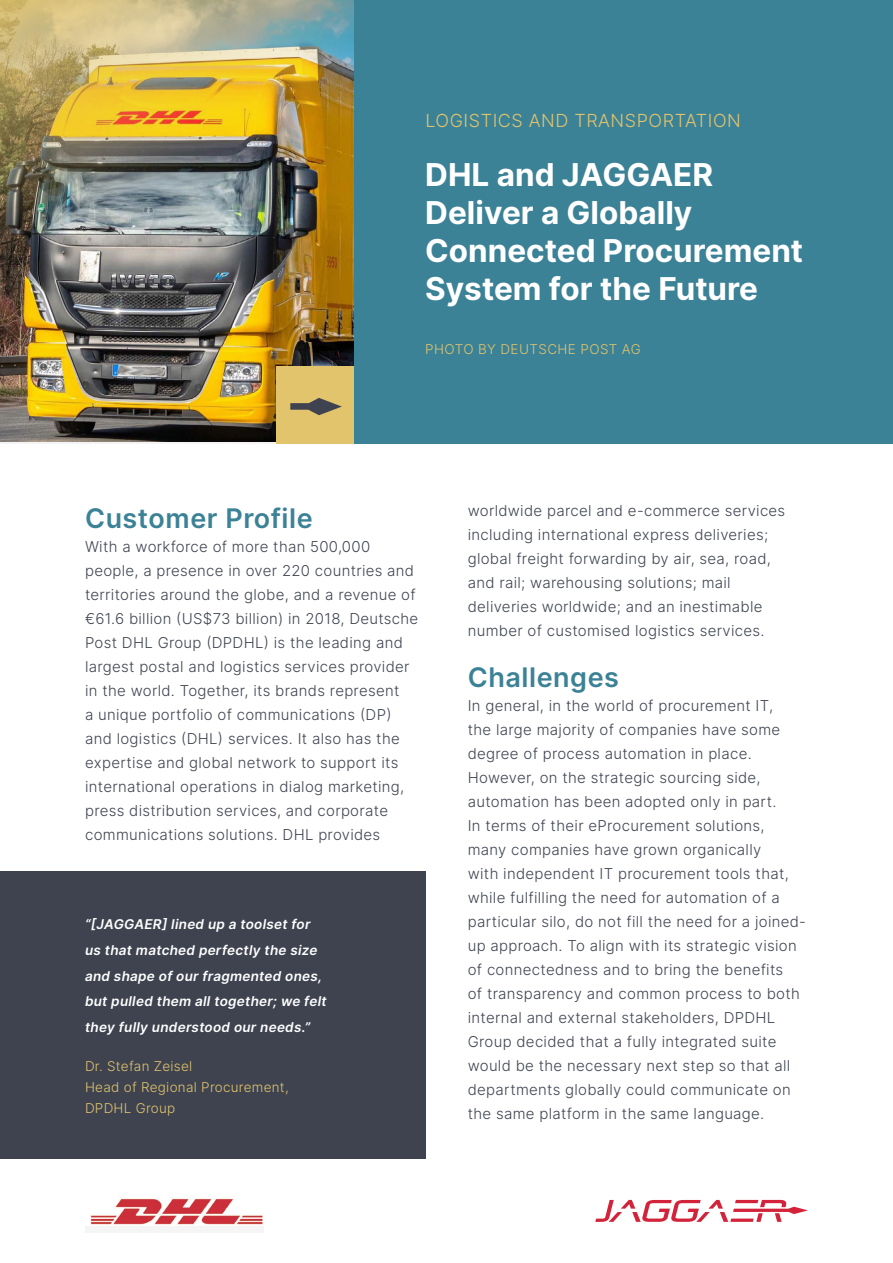
<style>
.page{position:relative;width:893px;height:1263px;background:#fff}
.page>*{position:absolute;margin:0;border:0;box-sizing:border-box;transform-origin:0 0}
.t1{font:700 31.5px/37.8px "Inter";color:#fff}
.t2{font:600 27px "Inter";letter-spacing:.02em;color:#3c8296}
.t3{font:300 18px "Inter";letter-spacing:.03em;color:#e2c46d}
.t4{font:300 15px/24px "Inter";letter-spacing:.02em;color:#3e434f}
.t5{font:italic 600 13.5px/25.5px "Inter";letter-spacing:.02em;color:#fff}
.t6{font:300 13.5px/21px "Inter";letter-spacing:.02em;color:#e2c46d}
</style>
<div class="page">
<div style="left:353px;top:0;width:540px;height:443px;background:#3c8296"></div>
<svg style="left:595px;top:1200px;width:213px;height:22px"></svg>
<img style="left:0;top:0;width:353px;height:443px">
<div style="left:276px;top:366px;width:77px;height:77px;background:#e2c46d"></div>
<svg style="left:290px;top:398px;width:52px;height:17px"></svg>
<div style="left:0;top:872px;width:425px;height:287px;background:#3e434f"></div>
<div style="left:85px;top:1195px;width:178px;height:38px;background:#f5f5f5"></div>
<img style="left:90px;top:1199px;width:173px;height:26px">
<p class="t3" style="left:425px;top:108px;width:317px">LOGISTICS AND TRANSPORTATION</p>
<h1 class="t1" style="left:425px;top:155px;width:379px">DHL and JAGGAER<br>Deliver a Globally<br>Connected Procurement<br>System for the Future</h1>
<p class="t6" style="left:425px;top:339px;width:217px">PHOTO BY DEUTSCHE POST AG</p>
<h2 class="t2" style="left:85px;top:498px;width:229px">Customer Profile</h2>
<p class="t4" style="left:85px;top:534px;width:335px">With a workforce of more than 500,000 people, a presence in over 220 countries and territories around the globe, and a revenue of €61.6 billion (US$73 billion) in 2018, Deutsche Post DHL Group (DPDHL) is the leading and largest postal and logistics services provider in the world. Together, its brands represent<br>a unique portfolio of communications (DP) and logistics (DHL) services. It also has the expertise and global network to support its international operations in dialog marketing, press distribution services, and corporate communications solutions. DHL provides</p>
<p class="t5" style="left:85px;top:911px;width:243px">“[JAGGAER] lined up a toolset for us that matched perfectly the size and shape of our fragmented ones, but pulled them all together; we felt they fully understood our needs.”</p>
<p class="t6" style="left:85px;top:1055px;width:205px">Dr. Stefan Zeisel<br>Head of Regional Procurement,<br>DPDHL Group</p>
<p class="t4" style="left:468px;top:499px;width:319px">worldwide parcel and e-commerce services including international express deliveries; global freight forwarding by air, sea, road, and rail; warehousing solutions; mail deliveries worldwide; and an inestimable number of customised logistics services.</p>
<h2 class="t2" style="left:468px;top:658px;width:153px">Challenges</h2>
<p class="t4" style="left:468px;top:694px;width:340px">In general, in the world of procurement IT,<br>the large majority of companies have some degree of process automation in place.<br>However, on the strategic sourcing side, automation has been adopted only in part.<br>In terms of their eProcurement solutions, many companies have grown organically<br>with independent IT procurement tools that, while fulfilling the need for automation of a particular silo, do not fill the need for a joined&shy;up approach. To align with its strategic vision of connectedness and to bring the benefits<br>of transparency and common process to both internal and external stakeholders, DPDHL Group decided that a fully integrated suite would be the necessary next step so that all departments globally could communicate on the same platform in the same language.</p>
</div>
